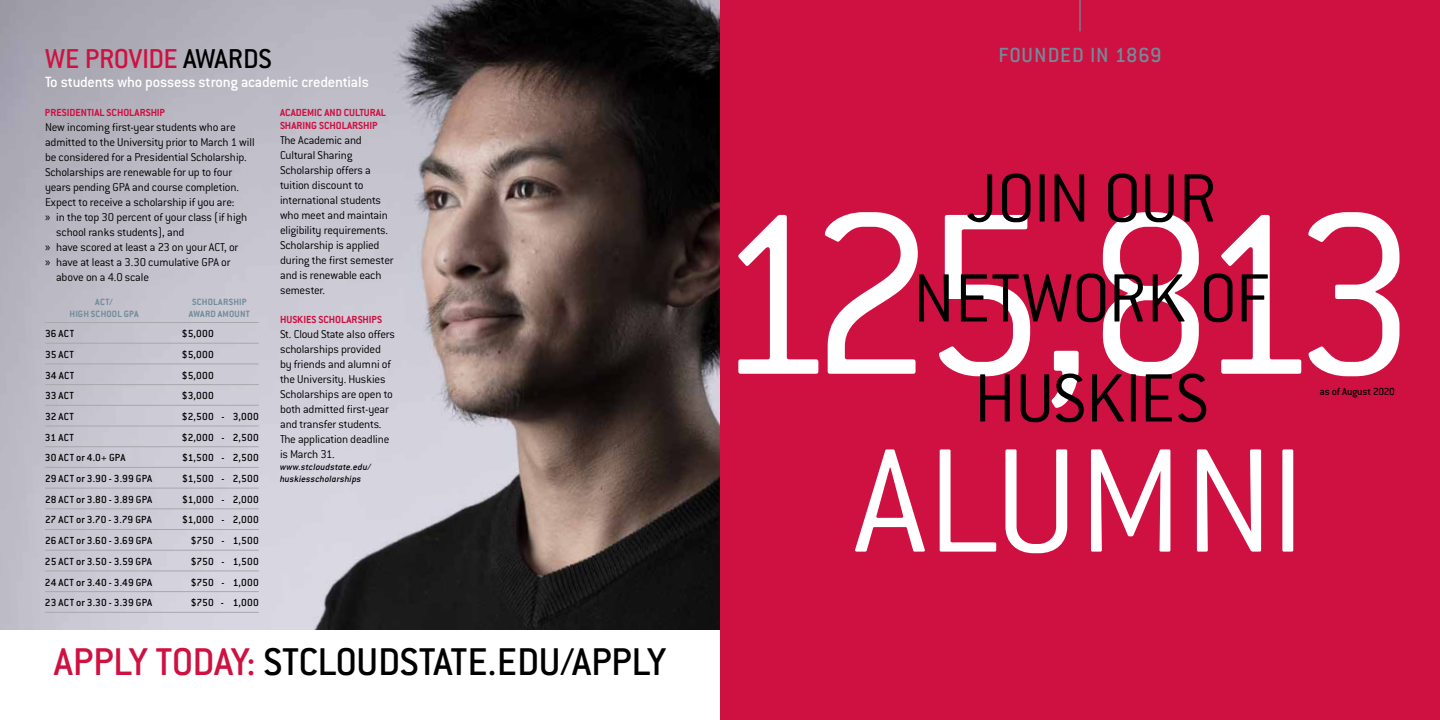
<style>
.page{position:relative;width:1440px;height:720px;background:#fff}
.page>*{position:absolute;margin:0;border:0;box-sizing:border-box;transform-origin:0 0}
.t1{font:300 162.5px "Conduit ITC";color:#fff}
.t2{font:300 75px/100px "Conduit ITC";letter-spacing:-.005em;color:#000;text-align:center}
.t3{font:500 42.5px "Conduit ITC";letter-spacing:-.015em;color:#000}
.t4{font:500 30px "Conduit ITC";letter-spacing:-.01em;color:#ce1141}
.t5{font:500 22.5px "Conduit ITC";letter-spacing:.035em;color:#718c9a}
.t6{font:500 16.25px "Conduit ITC";letter-spacing:-.015em;color:#fff}
.t7{font:300 12.5px/15px "Conduit ITC";letter-spacing:-.015em;color:#000}
.t8{font:500 11.25px "Conduit ITC";letter-spacing:.015em;color:#000}
.t9{font:700 11.25px/13.5px "Conduit ITC";color:#ce1141}
.t10{font:500 11.25px "Conduit ITC";letter-spacing:-.015em;color:#000}
.t11{font:italic 500 10px/12px "Conduit ITC";letter-spacing:.02em;color:#000}
.t12{font:700 10px/12px "Conduit ITC";letter-spacing:.02em;color:#718c9a;text-align:center}
.s1{color:#000}
.s2{font-family:"Myriad Pro";font-weight:400}
.s3{color:#ce1141}
</style>
<div class="page">
<div style="left:720px;top:0;width:720px;height:720px;background:#ce1141"></div>
<svg style="left:738px;top:212px;width:662px;height:196px"></svg>
<img style="left:0;top:0;width:720px;height:630px">
<hr style="left:45px;top:322px;width:135px;height:1px;background:#a7a9ac">
<hr style="left:180px;top:322px;width:34px;height:1px;background:#a7a9ac">
<svg style="left:214px;top:322px;width:45px;height:1px"></svg>
<hr style="left:45px;top:343px;width:135px;height:1px;background:#a7a9ac">
<hr style="left:180px;top:343px;width:34px;height:1px;background:#a7a9ac">
<svg style="left:214px;top:343px;width:45px;height:1px"></svg>
<hr style="left:45px;top:364px;width:135px;height:1px;background:#a7a9ac">
<hr style="left:180px;top:364px;width:34px;height:1px;background:#a7a9ac">
<svg style="left:214px;top:364px;width:45px;height:1px"></svg>
<hr style="left:45px;top:384px;width:135px;height:1px;background:#a7a9ac">
<hr style="left:180px;top:384px;width:34px;height:1px;background:#a7a9ac">
<svg style="left:214px;top:384px;width:45px;height:1px"></svg>
<hr style="left:45px;top:405px;width:135px;height:1px;background:#a7a9ac">
<hr style="left:180px;top:405px;width:34px;height:1px;background:#a7a9ac">
<svg style="left:214px;top:405px;width:45px;height:1px"></svg>
<hr style="left:45px;top:426px;width:135px;height:1px;background:#a7a9ac">
<hr style="left:180px;top:426px;width:34px;height:1px;background:#a7a9ac">
<svg style="left:214px;top:426px;width:45px;height:1px"></svg>
<hr style="left:45px;top:446px;width:135px;height:1px;background:#a7a9ac">
<hr style="left:180px;top:446px;width:34px;height:1px;background:#a7a9ac">
<svg style="left:214px;top:446px;width:45px;height:1px"></svg>
<hr style="left:45px;top:467px;width:135px;height:1px;background:#a7a9ac">
<hr style="left:180px;top:467px;width:34px;height:1px;background:#a7a9ac">
<svg style="left:214px;top:467px;width:45px;height:1px"></svg>
<hr style="left:45px;top:488px;width:135px;height:1px;background:#a7a9ac">
<hr style="left:180px;top:488px;width:34px;height:1px;background:#a7a9ac">
<svg style="left:214px;top:488px;width:45px;height:1px"></svg>
<hr style="left:45px;top:509px;width:135px;height:1px;background:#a7a9ac">
<hr style="left:180px;top:509px;width:34px;height:1px;background:#a7a9ac">
<svg style="left:214px;top:509px;width:45px;height:1px"></svg>
<hr style="left:45px;top:529px;width:135px;height:1px;background:#a7a9ac">
<hr style="left:180px;top:529px;width:34px;height:1px;background:#a7a9ac">
<svg style="left:214px;top:529px;width:45px;height:1px"></svg>
<hr style="left:45px;top:550px;width:135px;height:1px;background:#a7a9ac">
<hr style="left:180px;top:550px;width:34px;height:1px;background:#a7a9ac">
<svg style="left:214px;top:550px;width:45px;height:1px"></svg>
<hr style="left:45px;top:571px;width:135px;height:1px;background:#a7a9ac">
<hr style="left:180px;top:571px;width:34px;height:1px;background:#a7a9ac">
<svg style="left:214px;top:571px;width:45px;height:1px"></svg>
<hr style="left:45px;top:591px;width:135px;height:1px;background:#a7a9ac">
<hr style="left:180px;top:591px;width:34px;height:1px;background:#a7a9ac">
<svg style="left:214px;top:591px;width:45px;height:1px"></svg>
<hr style="left:45px;top:612px;width:135px;height:1px;background:#a7a9ac">
<hr style="left:180px;top:612px;width:34px;height:1px;background:#a7a9ac">
<svg style="left:214px;top:612px;width:45px;height:1px"></svg>
<hr style="left:1079px;top:0;width:2px;height:32px;background:#718c9a">
<h3 class="t4" style="left:45px;top:42px;width:228px">WE PROVIDE <span class="s1">AWARDS</span></h3>
<h3 class="t6" style="left:45px;top:73px;width:326px">To students who possess strong academic credentials</h3>
<p class="t9" style="left:45px;top:105px;width:122px">PRESIDENTIAL SCHOLARSHIP</p>
<p class="t7" style="left:45px;top:120px;width:192px">New incoming first-year students who are</p>
<p class="t7" style="left:45px;top:135px;width:211px">admitted to the University prior to March 1 will</p>
<p class="t7" style="left:45px;top:150px;width:203px">be considered for a Presidential Scholarship.</p>
<p class="t7" style="left:45px;top:165px;width:189px">Scholarships are renewable for up to four</p>
<p class="t7" style="left:45px;top:180px;width:196px">years pending GPA and course completion.</p>
<p class="t7" style="left:45px;top:195px;width:191px">Expect to receive a scholarship if you are:</p>
<p class="t7" style="left:45px;top:210px;width:204px"><span class="s2">»</span> in the top 30 percent of your class (if high</p>
<p class="t7" style="left:56px;top:225px;width:130px">school ranks students), and</p>
<p class="t7" style="left:45px;top:240px;width:195px"><span class="s2">»</span> have scored at least a 23 on your ACT, or</p>
<p class="t7" style="left:45px;top:255px;width:187px"><span class="s2">»</span> have at least a 3.30 cumulative GPA or</p>
<p class="t7" style="left:56px;top:270px;width:94px">above on a 4.0 scale</p>
<p class="t12" style="left:70px;top:296px;width:70px">ACT/<br>HIGH SCHOOL GPA</p>
<p class="t12" style="left:189px;top:296px;width:62px">SCHOLARSHIP<br>AWARD AMOUNT</p>
<p class="t8" style="left:45px;top:327px;width:31px">36 ACT</p>
<p class="t8" style="left:182px;top:327px;width:33px">$5,000</p>
<p class="t8" style="left:45px;top:348px;width:31px">35 ACT</p>
<p class="t8" style="left:182px;top:348px;width:33px">$5,000</p>
<p class="t8" style="left:45px;top:369px;width:31px">34 ACT</p>
<p class="t8" style="left:182px;top:369px;width:33px">$5,000</p>
<p class="t8" style="left:45px;top:389px;width:31px">33 ACT</p>
<p class="t8" style="left:182px;top:389px;width:33px">$3,000</p>
<p class="t8" style="left:45px;top:410px;width:31px">32 ACT</p>
<p class="t8" style="left:182px;top:410px;width:78px">$2,500 - 3,000</p>
<p class="t8" style="left:45px;top:431px;width:30px">31 ACT</p>
<p class="t8" style="left:182px;top:431px;width:78px">$2,000 - 2,500</p>
<p class="t8" style="left:45px;top:452px;width:82px">30 ACT or 4.0+ GPA</p>
<p class="t8" style="left:182px;top:452px;width:78px">$1,500 - 2,500</p>
<p class="t8" style="left:45px;top:472px;width:109px">29 ACT or 3.90 - 3.99 GPA</p>
<p class="t8" style="left:182px;top:472px;width:78px">$1,500 - 2,500</p>
<p class="t8" style="left:45px;top:493px;width:109px">28 ACT or 3.80 - 3.89 GPA</p>
<p class="t8" style="left:182px;top:493px;width:78px">$1,000 - 2,000</p>
<p class="t8" style="left:45px;top:514px;width:108px">27 ACT or 3.70 - 3.79 GPA</p>
<p class="t8" style="left:182px;top:514px;width:78px">$1,000 - 2,000</p>
<p class="t8" style="left:45px;top:534px;width:109px">26 ACT or 3.60 - 3.69 GPA</p>
<p class="t8" style="left:191px;top:534px;width:69px">$750 - 1,500</p>
<p class="t8" style="left:45px;top:555px;width:109px">25 ACT or 3.50 - 3.59 GPA</p>
<p class="t8" style="left:191px;top:555px;width:69px">$750 - 1,500</p>
<p class="t8" style="left:45px;top:576px;width:109px">24 ACT or 3.40 - 3.49 GPA</p>
<p class="t8" style="left:191px;top:576px;width:69px">$750 - 1,000</p>
<p class="t8" style="left:45px;top:596px;width:109px">23 ACT or 3.30 - 3.39 GPA</p>
<p class="t8" style="left:191px;top:596px;width:69px">$750 - 1,000</p>
<p class="t9" style="left:280px;top:105px;width:108px">ACADEMIC AND CULTURAL<br>SHARING SCHOLARSHIP</p>
<p class="t7" style="left:280px;top:133px;width:115px">The Academic and<br>Cultural Sharing<br>Scholarship offers a tuition discount to international students who meet and maintain eligibility requirements.<br>Scholarship is applied during the first semester and is renewable each semester.</p>
<p class="t9" style="left:280px;top:312px;width:104px">HUSKIES SCHOLARSHIPS</p>
<p class="t7" style="left:280px;top:327px;width:117px">St. Cloud State also offers scholarships provided by friends and alumni of the University. Huskies<br>Scholarships are open to both admitted first-year and transfer students.<br>The application deadline is March 31.</p>
<p class="t11" style="left:280px;top:461px;width:93px">www.stcloudstate.edu/ huskiesscholarships</p>
<h3 class="t3" style="left:54px;top:638px;width:614px"><span class="s3">APPLY TODAY:</span> STCLOUDSTATE.EDU/APPLY</h3>
<h3 class="t5" style="left:998px;top:42px;width:165px">FOUNDED IN 1869</h3>
<h2 class="t2" style="left:913px;top:148px;width:358px">JOIN OUR<br>NETWORK OF<br>HUSKIES</h2>
<h1 class="t1" style="left:854px;top:413px;width:454px">ALUMNI</h1>
<p class="t10" style="left:1320px;top:385px;width:77px">as of August 2020</p>
</div>
